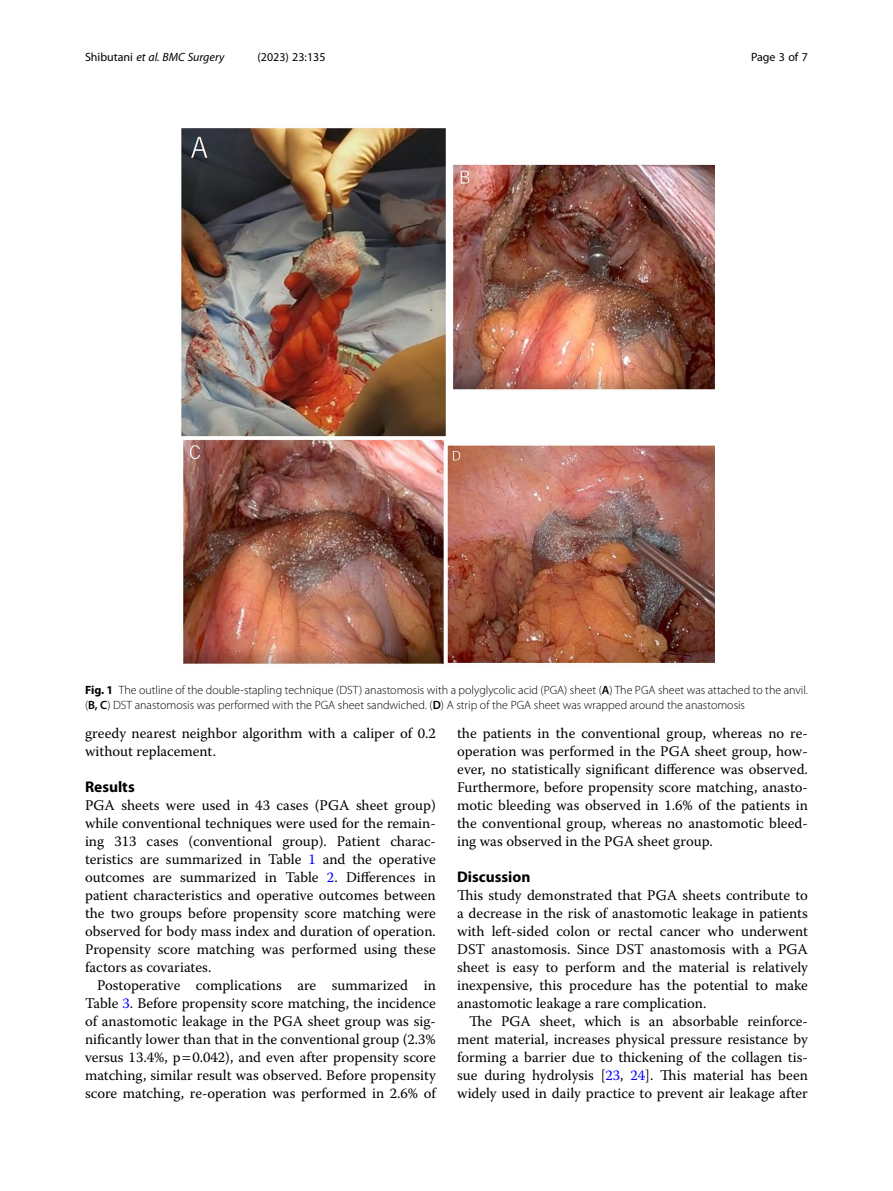
<style>
.page{position:relative;width:893px;height:1191px;background:#fff}
.page>*{position:absolute;margin:0;border:0;box-sizing:border-box;transform-origin:0 0}
.Head_1{font:700 15.45px "Myriad Pro";color:#000}
.Body_Text_Indent{font:14.7px/18px "Warnock Pro";color:#000;text-align:justify}
.Body_Text{font:14.7px/18px "Warnock Pro";color:#000;text-align:justify}
.Figure_Caption{font:300 12px/15px "Myriad Pro";color:#000}
.t1{font:italic 12px "Myriad Pro";color:#000}
.t2{font:12px "Myriad Pro";color:#000}
.s1{font-style:normal}
.s2{font-weight:700}
.s3{font-weight:600}
.s4{color:#00f}
</style>
<div class="page">
<img style="left:181px;top:127px;width:533px;height:537px">
<p class="t1" style="left:85px;top:50px;width:141px"><span class="s1">Shibutani</span> et al. BMC Surgery</p>
<p class="t2" style="left:257px;top:50px;width:70px">(2023) 23:135</p>
<p class="t2" style="left:751px;top:50px;width:58px">Page 3 of 7</p>
<p class="Figure_Caption" style="left:85px;top:683px;width:724px"><span class="s2">Fig. 1</span> The outline of the double-stapling technique (DST) anastomosis with a polyglycolic acid (PGA) sheet (<span class="s3">A</span>) The PGA sheet was attached to the anvil. (<span class="s3">B, C</span>) DST anastomosis was performed with the PGA sheet sandwiched. (<span class="s3">D</span>) A strip of the PGA sheet was wrapped around the anastomosis</p>
<p class="Body_Text" style="left:85px;top:724px;width:352px">greedy nearest neighbor algorithm with a caliper of 0.2 without replacement.</p>
<p class="Head_1" style="left:85px;top:777px;width:51px">Results</p>
<p class="Body_Text" style="left:85px;top:796px;width:352px">PGA sheets were used in 43 cases (PGA sheet group) while conventional techniques were used for the remain&shy;ing 313 cases (conventional group). Patient charac&shy;teristics are summarized in Table <span class="s4">1</span> and the operative outcomes are summarized in Table <span class="s4">2</span>. Differences in patient characteristics and operative outcomes between the two groups before propensity score matching were observed for body mass index and duration of operation.<br>Propensity score matching was performed using these factors as covariates.</p>
<p class="Body_Text_Indent" style="left:85px;top:976px;width:352px;text-indent:12px">Postoperative complications are summarized in Table <span class="s4">3</span>. Before propensity score matching, the incidence of anastomotic leakage in the PGA sheet group was sig&shy;nificantly lower than that in the conventional group (2.3% versus 13.4%, p 0.042), and even after propensity score matching, similar result was observed. Before propensity score matching, re-operation was performed in 2.6% of</p>
<p class="Body_Text_Indent" style="left:457px;top:724px;width:352px">the patients in the conventional group, whereas no re&shy;operation was performed in the PGA sheet group, how&shy;ever, no statistically significant difference was observed.<br>Furthermore, before propensity score matching, anasto&shy;motic bleeding was observed in 1.6% of the patients in the conventional group, whereas no anastomotic bleed&shy;ing was observed in the PGA sheet group.</p>
<p class="Head_1" style="left:457px;top:867px;width:75px">Discussion</p>
<p class="Body_Text" style="left:457px;top:886px;width:352px">This study demonstrated that PGA sheets contribute to a decrease in the risk of anastomotic leakage in patients with left-sided colon or rectal cancer who underwent DST anastomosis. Since DST anastomosis with a PGA sheet is easy to perform and the material is relatively inexpensive, this procedure has the potential to make anastomotic leakage a rare complication.</p>
<p class="Body_Text_Indent" style="left:457px;top:1012px;width:352px;text-indent:12px">The PGA sheet, which is an absorbable reinforce&shy;ment material, increases physical pressure resistance by forming a barrier due to thickening of the collagen tis&shy;sue during hydrolysis [<span class="s4">23</span>, <span class="s4">24</span>]. This material has been widely used in daily practice to prevent air leakage after</p>
</div>
